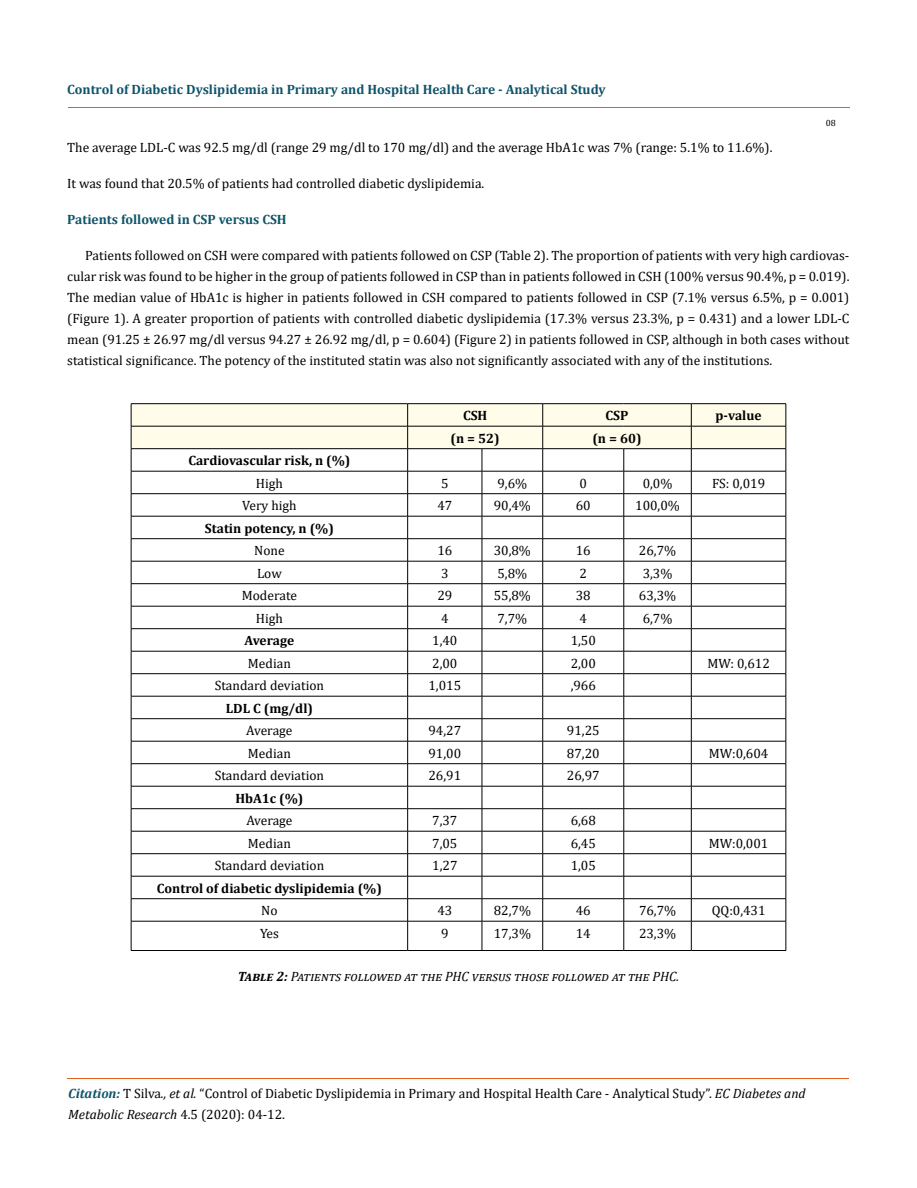
<style>
.page{position:relative;width:917px;height:1188px;background:#fff}
.page>*{position:absolute;margin:0;border:0;box-sizing:border-box;transform-origin:0 0}
.t1{font:13.5px/21px "Cambria";color:#000;text-align:justify}
.t2{font:700 13.5px "Cambria";color:#000}
.t3{font:700 13.5px "Cambria";color:#0e546a}
.t4{font:italic 13.5px "Cambria";letter-spacing:.045em;color:#000}
.t5{font:9px "Cambria";color:#000}
.s1{font-weight:700}
.s2{font-weight:700;font-style:italic;color:#0e546a}
.s3{font-style:italic}
</style>
<div class="page">
<hr style="left:131px;top:403px;width:276px;height:1px;background:#000">
<hr style="left:407px;top:403px;width:75px;height:1px;background:#000">
<hr style="left:482px;top:403px;width:60px;height:1px;background:#000">
<hr style="left:542px;top:403px;width:81px;height:1px;background:#000">
<hr style="left:623px;top:403px;width:68px;height:1px;background:#000">
<hr style="left:691px;top:403px;width:95px;height:1px;background:#000">
<svg style="left:131px;top:404px;width:655px;height:546px"></svg>
<hr style="left:131px;top:950px;width:276px;height:1px;background:#000">
<hr style="left:407px;top:950px;width:75px;height:1px;background:#000">
<hr style="left:482px;top:950px;width:60px;height:1px;background:#000">
<hr style="left:542px;top:950px;width:81px;height:1px;background:#000">
<hr style="left:623px;top:950px;width:68px;height:1px;background:#000">
<hr style="left:691px;top:950px;width:95px;height:1px;background:#000">
<hr style="left:68px;top:108px;width:781px;height:1px;background:#e05d1a">
<hr style="left:67px;top:1078px;width:782px;height:1px;background:#e05d1a">
<p class="t3" style="left:67px;top:80px;width:540px">Control of Diabetic Dyslipidemia in Primary and Hospital Health Care - Analytical Study</p>
<p class="t5" style="left:825px;top:118px;width:11px">08</p>
<p class="t1" style="left:67px;top:137px;width:706px">The average LDL-C was 92.5 mg/dl (range 29 mg/dl to 170 mg/dl) and the average HbA1c was 7% (range: 5.1% to 11.6%).</p>
<p class="t1" style="left:67px;top:173px;width:418px">It was found that 20.5% of patients had controlled diabetic dyslipidemia.</p>
<p class="t3" style="left:67px;top:210px;width:221px">Patients followed in CSP versus CSH</p>
<p class="t1" style="left:67px;top:245px;width:783px;text-indent:18px">Patients followed on CSH were compared with patients followed on CSP (Table 2). The proportion of patients with very high cardiovas&shy;cular risk was found to be higher in the group of patients followed in CSP than in patients followed in CSH (100% versus 90.4%, p = 0.019).<br>The median value of HbA1c is higher in patients followed in CSH compared to patients followed in CSP (7.1% versus 6.5%, p = 0.001) (Figure 1). A greater proportion of patients with controlled diabetic dyslipidemia (17.3% versus 23.3%, p = 0.431) and a lower LDL-C mean (91.25 ± 26.97 mg/dl versus 94.27 ± 26.92 mg/dl, p = 0.604) (Figure 2) in patients followed in CSP, although in both cases without statistical significance. The potency of the instituted statin was also not significantly associated with any of the institutions.</p>
<p class="t2" style="left:463px;top:406px;width:26px">CSH</p>
<p class="t2" style="left:605px;top:406px;width:24px">CSP</p>
<p class="t2" style="left:715px;top:406px;width:48px">p-value</p>
<p class="t2" style="left:450px;top:429px;width:51px">(n = 52)</p>
<p class="t2" style="left:592px;top:429px;width:51px">(n = 60)</p>
<p class="t2" style="left:188px;top:451px;width:164px">Cardiovascular risk, n (%)</p>
<p class="t1" style="left:256px;top:473px;width:29px">High</p>
<p class="t1" style="left:441px;top:473px;width:9px">5</p>
<p class="t1" style="left:497px;top:473px;width:31px">9,6%</p>
<p class="t1" style="left:579px;top:473px;width:9px">0</p>
<p class="t1" style="left:642px;top:473px;width:31px">0,0%</p>
<p class="t1" style="left:712px;top:473px;width:55px">FS: 0,019</p>
<p class="t1" style="left:242px;top:495px;width:56px">Very high</p>
<p class="t1" style="left:437px;top:495px;width:16px">47</p>
<p class="t1" style="left:493px;top:495px;width:39px">90,4%</p>
<p class="t1" style="left:575px;top:495px;width:16px">60</p>
<p class="t1" style="left:635px;top:495px;width:46px">100,0%</p>
<p class="t2" style="left:205px;top:519px;width:130px">Statin potency, n (%)</p>
<p class="t1" style="left:254px;top:540px;width:32px">None</p>
<p class="t1" style="left:437px;top:540px;width:16px">16</p>
<p class="t1" style="left:493px;top:540px;width:39px">30,8%</p>
<p class="t1" style="left:575px;top:540px;width:16px">16</p>
<p class="t1" style="left:639px;top:540px;width:39px">26,7%</p>
<p class="t1" style="left:257px;top:563px;width:26px">Low</p>
<p class="t1" style="left:441px;top:563px;width:9px">3</p>
<p class="t1" style="left:497px;top:563px;width:31px">5,8%</p>
<p class="t1" style="left:579px;top:563px;width:9px">2</p>
<p class="t1" style="left:642px;top:563px;width:31px">3,3%</p>
<p class="t1" style="left:242px;top:585px;width:57px">Moderate</p>
<p class="t1" style="left:437px;top:585px;width:16px">29</p>
<p class="t1" style="left:493px;top:585px;width:39px">55,8%</p>
<p class="t1" style="left:575px;top:585px;width:16px">38</p>
<p class="t1" style="left:639px;top:585px;width:39px">63,3%</p>
<p class="t1" style="left:256px;top:608px;width:29px">High</p>
<p class="t1" style="left:441px;top:608px;width:9px">4</p>
<p class="t1" style="left:497px;top:608px;width:31px">7,7%</p>
<p class="t1" style="left:579px;top:608px;width:9px">4</p>
<p class="t1" style="left:642px;top:608px;width:31px">6,7%</p>
<p class="t2" style="left:245px;top:631px;width:51px">Average</p>
<p class="t1" style="left:432px;top:630px;width:27px">1,40</p>
<p class="t1" style="left:570px;top:630px;width:27px">1,50</p>
<p class="t1" style="left:248px;top:653px;width:44px">Median</p>
<p class="t1" style="left:432px;top:653px;width:27px">2,00</p>
<p class="t1" style="left:570px;top:653px;width:27px">2,00</p>
<p class="t1" style="left:707px;top:653px;width:64px">MW: 0,612</p>
<p class="t1" style="left:215px;top:675px;width:111px">Standard deviation</p>
<p class="t1" style="left:428px;top:675px;width:34px">1,015</p>
<p class="t1" style="left:570px;top:675px;width:27px">,966</p>
<p class="t2" style="left:226px;top:699px;width:89px">LDL C (mg/dl)</p>
<p class="t1" style="left:246px;top:720px;width:48px">Average</p>
<p class="t1" style="left:428px;top:720px;width:34px">94,27</p>
<p class="t1" style="left:567px;top:720px;width:34px">91,25</p>
<p class="t1" style="left:248px;top:743px;width:44px">Median</p>
<p class="t1" style="left:428px;top:743px;width:34px">91,00</p>
<p class="t1" style="left:567px;top:743px;width:34px">87,20</p>
<p class="t1" style="left:709px;top:743px;width:61px">MW:0,604</p>
<p class="t1" style="left:215px;top:765px;width:111px">Standard deviation</p>
<p class="t1" style="left:428px;top:765px;width:34px">26,91</p>
<p class="t1" style="left:567px;top:765px;width:34px">26,97</p>
<p class="t2" style="left:235px;top:789px;width:70px">HbA1c (%)</p>
<p class="t1" style="left:246px;top:810px;width:48px">Average</p>
<p class="t1" style="left:432px;top:810px;width:27px">7,37</p>
<p class="t1" style="left:570px;top:810px;width:27px">6,68</p>
<p class="t1" style="left:248px;top:833px;width:44px">Median</p>
<p class="t1" style="left:432px;top:833px;width:27px">7,05</p>
<p class="t1" style="left:570px;top:833px;width:27px">6,45</p>
<p class="t1" style="left:709px;top:833px;width:61px">MW:0,001</p>
<p class="t1" style="left:215px;top:855px;width:111px">Standard deviation</p>
<p class="t1" style="left:432px;top:855px;width:27px">1,27</p>
<p class="t1" style="left:570px;top:855px;width:27px">1,05</p>
<p class="t2" style="left:157px;top:879px;width:226px">Control of diabetic dyslipidemia (%)</p>
<p class="t1" style="left:261px;top:900px;width:18px">No</p>
<p class="t1" style="left:437px;top:900px;width:16px">43</p>
<p class="t1" style="left:494px;top:900px;width:39px">82,7%</p>
<p class="t1" style="left:576px;top:900px;width:16px">46</p>
<p class="t1" style="left:639px;top:900px;width:39px">76,7%</p>
<p class="t1" style="left:711px;top:900px;width:55px">QQ:0,431</p>
<p class="t1" style="left:260px;top:923px;width:20px">Yes</p>
<p class="t1" style="left:441px;top:923px;width:9px">9</p>
<p class="t1" style="left:494px;top:923px;width:39px">17,3%</p>
<p class="t1" style="left:576px;top:923px;width:16px">14</p>
<p class="t1" style="left:639px;top:923px;width:39px">23,3%</p>
<p class="t4" style="left:238px;top:967px;width:442px"><span class="s1">Table 2:</span> Patients followed at the PHC versus those followed at the PHC.</p>
<p class="t1" style="left:68px;top:1082px;width:739px"><span class="s2">Citation:</span> T Silva<span class="s3">., et al.</span> “Control of Diabetic Dyslipidemia in Primary and Hospital Health Care - Analytical Study”. <span class="s3">EC Diabetes and<br>Metabolic Research</span> 4.5 (2020): 04-12.</p>
</div>
